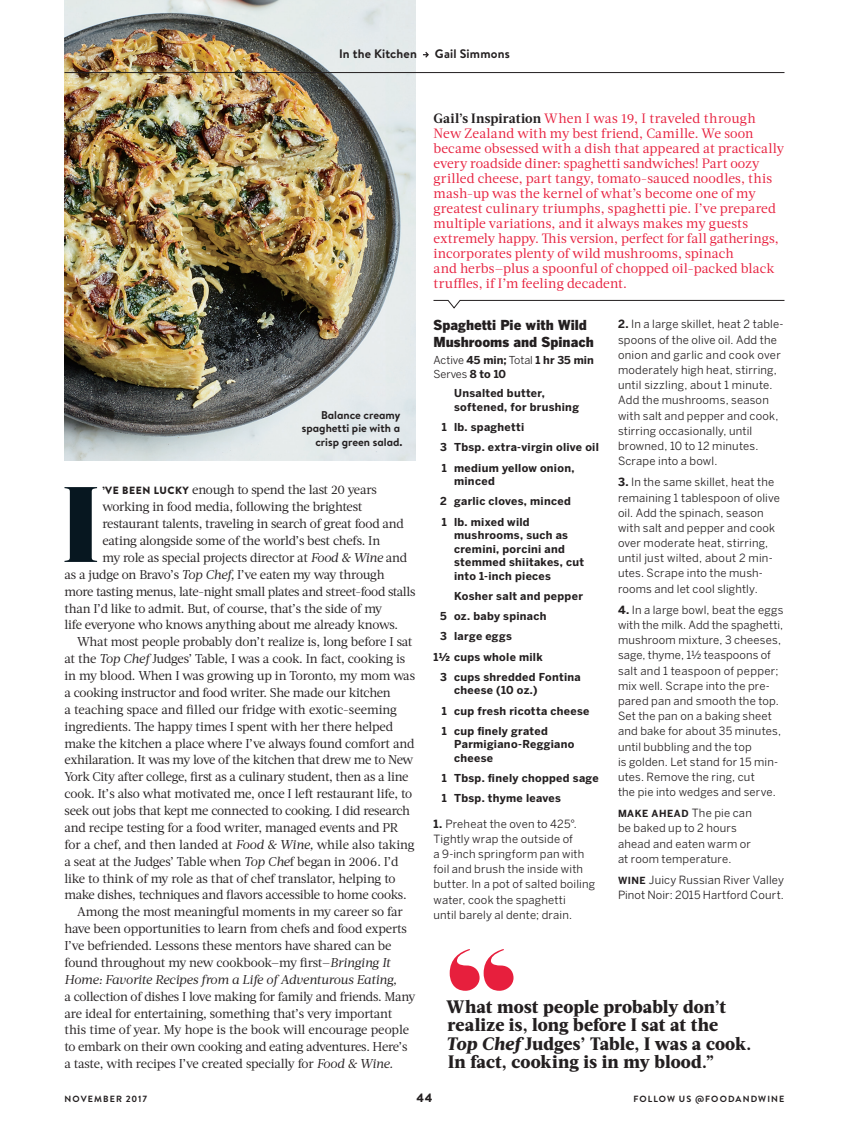
<style>
.page{position:relative;width:864px;height:1134px;background:#fff}
.page>*{position:absolute;margin:0;border:0;box-sizing:border-box;transform-origin:0 0}
.t1{font:900 106.95px "Acta Display";color:#071720}
.t2{font:800 18px/18.6px "Acta";color:#231f20}
.t3{font:900 13.65px/16.8px "Benton Gothic";color:#231f20}
.t4{font:13.5px/15px "Acta";letter-spacing:.005em;color:#e71f3d}
.t5{font:12.75px/16.8px "Acta";letter-spacing:-.02em;color:#231f20}
.t6{font:italic 12.75px "Acta";letter-spacing:-.02em;color:#231f20}
.t7{font:700 12.3px "Brandon Text";letter-spacing:.015em;color:#231f20}
.t8{font:900 12px "Brandon Text";color:#231f20}
.t9{font:11.25px/15.1px "Benton Sans FB";letter-spacing:.015em;color:#231f20}
.t10{font:700 11.25px/13.4px "Brandon Text";color:#231f20;text-align:right}
.t11{font:700 10.8px/20.2px "Benton Sans FB";letter-spacing:.025em;color:#231f20}
.t12{font:700 10.8px/13.5px "Benton Sans FB";color:#231f20}
.t13{font:700 9.75px "Benton Sans FB";letter-spacing:.05em;color:#231f20}
.t14{font:700 9px "Brandon Text";letter-spacing:.125em;color:#231f20}
.s1{font-family:"Brandon Text";font-weight:900;font-size:10.5px}
.s2{font-style:italic}
.s3{font-weight:700;color:#231f20}
.s4{font-weight:400}
.s5{font-weight:700}
.s6{font-weight:400;font-size:11.25px}
.s7{font-weight:700;font-size:9.75px}
</style>
<div class="page">
<svg style="left:450px;top:949px;width:64px;height:42px"></svg>
<img style="left:64px;top:0;width:352px;height:461px">
<svg style="left:433px;top:300px;width:352px;height:9px"></svg>
<hr style="left:64px;top:72px;width:720px;height:1px;background:#231f20">
<svg style="left:423px;top:52px;width:6px;height:6px"></svg>
<p class="t7" style="left:339px;top:45px;width:79px">In the Kitchen</p>
<p class="t7" style="left:435px;top:45px;width:76px">Gail Simmons</p>
<p class="t10" style="left:302px;top:408px;width:102px">Balance creamy spaghetti pie with a crisp green salad.</p>
<h1 class="t1" style="left:62px;top:460px;width:38px">I</h1>
<p class="t5" style="left:102px;top:482px;width:276px"><span class="s1">’VE BEEN LUCKY</span> enough to spend the last 20 years</p>
<p class="t5" style="left:102px;top:499px;width:261px">working in food media, following the brightest</p>
<p class="t5" style="left:102px;top:515px;width:303px">restaurant talents, traveling in search of great food and</p>
<p class="t5" style="left:102px;top:532px;width:279px">eating alongside some of the world’s best chefs. In</p>
<p class="t5" style="left:102px;top:549px;width:306px">my role as special projects director at <span class="s2">Food &amp; Wine</span> and</p>
<p class="t5" style="left:64px;top:566px;width:322px">as a judge on Bravo’s <span class="s2">Top Chef,</span> I’ve eaten my way through</p>
<p class="t5" style="left:64px;top:583px;width:352px">more tasting menus, late-night small plates and street-food stalls</p>
<p class="t5" style="left:64px;top:600px;width:319px">than I’d like to admit. But, of course, that’s the side of my</p>
<p class="t5" style="left:64px;top:617px;width:335px">life everyone who knows anything about me already knows.</p>
<p class="t5" style="left:77px;top:634px;width:337px">What most people probably don’t realize is, long before I sat</p>
<p class="t5" style="left:64px;top:650px;width:342px">at the <span class="s2">Top Chef</span> Judges’ Table, I was a cook. In fact, cooking is</p>
<p class="t5" style="left:64px;top:667px;width:352px">in my blood. When I was growing up in Toronto, my mom was</p>
<p class="t5" style="left:64px;top:684px;width:328px">a cooking instructor and food writer. She made our kitchen</p>
<p class="t5" style="left:64px;top:701px;width:334px">a teaching space and filled our fridge with exotic-seeming</p>
<p class="t5" style="left:64px;top:718px;width:330px">ingredients. The happy times I spent with her there helped</p>
<p class="t5" style="left:64px;top:735px;width:352px">make the kitchen a place where I’ve always found comfort and</p>
<p class="t5" style="left:64px;top:752px;width:350px">exhilaration. It was my love of the kitchen that drew me to New</p>
<p class="t5" style="left:64px;top:769px;width:346px">York City after college, first as a culinary student, then as a line</p>
<p class="t5" style="left:64px;top:785px;width:349px">cook. It’s also what motivated me, once I left restaurant life, to</p>
<p class="t5" style="left:64px;top:802px;width:347px">seek out jobs that kept me connected to cooking. I did research</p>
<p class="t5" style="left:64px;top:819px;width:336px">and recipe testing for a food writer, managed events and PR</p>
<p class="t5" style="left:64px;top:836px;width:352px">for a chef, and then landed at <span class="s2">Food &amp; Wine,</span> while also taking</p>
<p class="t5" style="left:64px;top:853px;width:336px">a seat at the Judges’ Table when <span class="s2">Top Che</span>f began in 2006. I’d</p>
<p class="t5" style="left:64px;top:870px;width:333px">like to think of my role as that of chef translator, helping to</p>
<p class="t5" style="left:64px;top:887px;width:344px">make dishes, techniques and flavors accessible to home cooks.</p>
<p class="t5" style="left:77px;top:904px;width:327px">Among the most meaningful moments in my career so far</p>
<p class="t5" style="left:64px;top:920px;width:344px">have been opportunities to learn from chefs and food experts</p>
<p class="t5" style="left:64px;top:937px;width:329px">I’ve befriended. Lessons these mentors have shared can be</p>
<p class="t5" style="left:64px;top:954px;width:327px">found throughout my new cookbook—my first—<span class="s2">Bringing It</span></p>
<p class="t6" style="left:64px;top:972px;width:334px">Home: Favorite Recipes from a Life of Adventurous Eating,</p>
<p class="t5" style="left:64px;top:988px;width:352px">a collection of dishes I love making for family and friends. Many are ideal for entertaining, something that’s very important this time of year. My hope is the book will encourage people to embark on their own cooking and eating adventures. Here’s a taste, with recipes I’ve created specially for <span class="s2">Food &amp; Wine.</span></p>
<p class="t4" style="left:434px;top:111px;width:352px"><span class="s3">Gail’s Inspiration</span> When I was 19, I traveled through New Zealand with my best friend, Camille. We soon became obsessed with a dish that appeared at practically every roadside diner: spaghetti sandwiches! Part oozy grilled cheese, part tangy, tomato-sauced noodles, this mash-up was the kernel of what’s become one of my greatest culinary triumphs, spaghetti pie. I’ve prepared multiple variations, and it always makes my guests extremely happy. This version, perfect for fall gatherings, incorporates plenty of wild mushrooms, spinach<br>and herbs—plus a spoonful of chopped oil-packed black truffles, if I’m feeling decadent.</p>
<p class="t3" style="left:434px;top:317px;width:162px">Spaghetti Pie with Wild<br>Mushrooms and Spinach</p>
<p class="t12" style="left:434px;top:353px;width:162px"><span class="s4">Active</span> 45 min; <span class="s4">Total</span> 1 hr 35 min<br><span class="s4">Serves</span> 8 to 10</p>
<p class="t11" style="left:454px;top:387px;width:126px;line-height:13.5px">Unsalted butter, softened, for brushing</p>
<p class="t11" style="left:440px;top:417px;width:160px">1 lb. spaghetti<br>3 Tbsp. extra-virgin olive oil<br>1 medium yellow onion,</p>
<p class="t11" style="left:440px;top:471px;width:132px;text-indent:14px">minced<br>2 garlic cloves, minced<br>1 lb. mixed wild</p>
<p class="t11" style="left:454px;top:528px;width:131px;line-height:13.5px">mushrooms, such as cremini, porcini and stemmed shiitakes, cut into 1-inch pieces</p>
<p class="t11" style="left:454px;top:586px;width:130px">Kosher salt and pepper</p>
<p class="t11" style="left:440px;top:606px;width:108px">5 oz. baby spinach</p>
<p class="t11" style="left:440px;top:626px;width:73px">3 large eggs</p>
<p class="t11" style="left:434px;top:646px;width:111px">1½ cups whole milk</p>
<p class="t11" style="left:440px;top:667px;width:142px">3 cups shredded Fontina</p>
<p class="t11" style="left:442px;top:680px;width:149px;text-indent:12px">cheese (10 oz.)<br>1 cup fresh ricotta cheese<br>1 cup finely grated</p>
<p class="t11" style="left:454px;top:738px;width:122px;line-height:13.5px">Parmigiano-Reggiano cheese</p>
<p class="t11" style="left:442px;top:768px;width:158px">1 Tbsp. finely chopped sage<br>1 Tbsp. thyme leaves</p>
<p class="t9" style="left:434px;top:816px;width:163px"><span class="s5">1.</span> Preheat the oven to 425°.<br>Tightly wrap the outside of<br>a 9-inch springform pan with foil and brush the inside with butter. In a pot of salted boiling water, cook the spaghetti<br>until barely al dente; drain.</p>
<p class="t9" style="left:618px;top:317px;width:167px"><span class="s5">2.</span> In a large skillet, heat 2 table&shy;spoons of the olive oil. Add the onion and garlic and cook over moderately high heat, stirring, until sizzling, about 1 minute.<br>Add the mushrooms, season with salt and pepper and cook, stirring occasionally, until browned, 10 to 12 minutes.<br>Scrape into a bowl.</p>
<p class="t9" style="left:618px;top:475px;width:164px"><span class="s5">3.</span> In the same skillet, heat the remaining 1 tablespoon of olive oil. Add the spinach, season with salt and pepper and cook over moderate heat, stirring, until just wilted, about 2 min&shy;utes. Scrape into the mush&shy;rooms and let cool slightly.</p>
<p class="t9" style="left:618px;top:602px;width:167px"><span class="s5">4.</span> In a large bowl, beat the eggs with the milk. Add the spaghetti, mushroom mixture, 3 cheeses, sage, thyme, 1½ teaspoons of salt and 1 teaspoon of pepper; mix well. Scrape into the pre&shy;pared pan and smooth the top.<br>Set the pan on a baking sheet and bake for about 35 minutes, until bubbling and the top<br>is golden. Let stand for 15 min&shy;utes. Remove the ring, cut<br>the pie into wedges and serve.</p>
<p class="t13" style="left:618px;top:808px;width:135px">MAKE AHEAD <span class="s6">The pie can</span></p>
<p class="t9" style="left:618px;top:821px;width:135px">be baked up to 2 hours ahead and eaten warm or at room temperature.</p>
<p class="t9" style="left:618px;top:872px;width:167px"><span class="s7">WINE</span> Juicy Russian River Valley<br>Pinot Noir: 2015 Hartford Court.</p>
<h2 class="t2" style="left:446px;top:997px;width:307px">What most people probably don’t realize is, long before I sat at the <span class="s2">Top Chef</span> Judges’ Table, I was a cook.<br>In fact, cooking is in my blood.”</h2>
<p class="t14" style="left:65px;top:1093px;width:84px">NOVEMBER 2017</p>
<p class="t8" style="left:416px;top:1089px;width:18px">44</p>
<p class="t14" style="left:633px;top:1093px;width:152px">FOLLOW US @FOODANDWINE</p>
</div>
